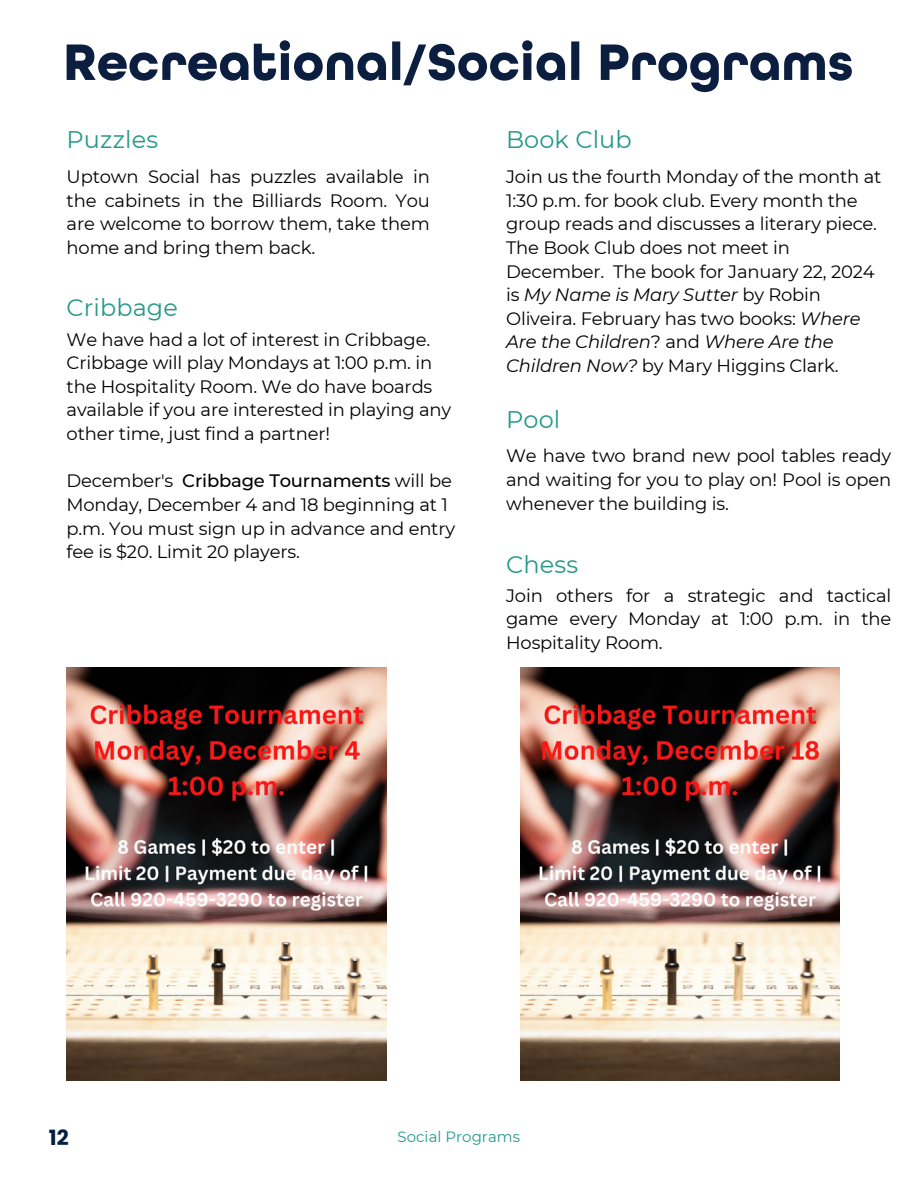
<style>
.page{position:relative;width:918px;height:1188px;background:#fff}
.page>*{position:absolute;margin:0;border:0;box-sizing:border-box;transform-origin:0 0}
.t1{font:24px "Montserrat";letter-spacing:.005em;color:#269989}
.t2{font:23.85px "Montserrat";letter-spacing:.005em;color:#269989}
.t3{font:700 21px "Poppins";color:#041e42}
.t4{font:18px/23.7px "Montserrat";letter-spacing:-.01em;color:#000;text-align:justify}
.t5{font:14.85px "Montserrat";letter-spacing:.005em;color:#269989}
.s1{font-weight:500}
.s2{font-style:italic}
</style>
<div class="page">
<svg style="left:67px;top:40px;width:785px;height:52px"></svg>
<img style="left:520px;top:668px;width:320px;height:413px">
<img style="left:67px;top:668px;width:319px;height:413px">
<p class="t1" style="left:67px;top:125px;width:93px">Puzzles</p>
<p class="t4" style="left:67px;top:165px;width:365px">Uptown Social has puzzles available in the cabinets in the Billiards Room. You are welcome to borrow them, take them home and bring them back.</p>
<p class="t2" style="left:67px;top:292px;width:113px">Cribbage</p>
<p class="t4" style="left:67px;top:327px;width:386px;text-align:left">We have had a lot of interest in Cribbage.<br>Cribbage will play Mondays at 1:00 p.m. in the Hospitality Room. We do have boards available if you are interested in playing any other time, just find a partner!</p>
<p class="t4" style="left:67px;top:469px;width:390px;text-align:left">December's <span class="s1">Cribbage Tournaments</span> will be Monday, December 4 and 18 beginning at 1 p.m. You must sign up in advance and entry fee is $20. Limit 20 players.</p>
<p class="t1" style="left:506px;top:125px;width:127px">Book Club</p>
<p class="t4" style="left:506px;top:165px;width:377px;text-align:left">Join us the fourth Monday of the month at 1:30 p.m. for book club. Every month the group reads and discusses a literary piece.<br>The Book Club does not meet in December. The book for January 22, 2024 is <span class="s2">My Name is Mary Sutter</span> by Robin Oliveira. February has two books: <span class="s2">Where Are the Children</span>? and <span class="s2">Where Are the Children Now?</span> by Mary Higgins Clark.</p>
<p class="t1" style="left:506px;top:405px;width:56px">Pool</p>
<p class="t4" style="left:506px;top:444px;width:387px">We have two brand new pool tables ready and waiting for you to play on! Pool is open whenever the building is.</p>
<p class="t1" style="left:506px;top:550px;width:74px">Chess</p>
<p class="t4" style="left:506px;top:583px;width:387px">Join others for a strategic and tactical game every Monday at 1:00 p.m. in the Hospitality Room.</p>
<p class="t3" style="left:49px;top:1123px;width:21px">12</p>
<p class="t5" style="left:398px;top:1127px;width:124px">Social Programs</p>
</div>
